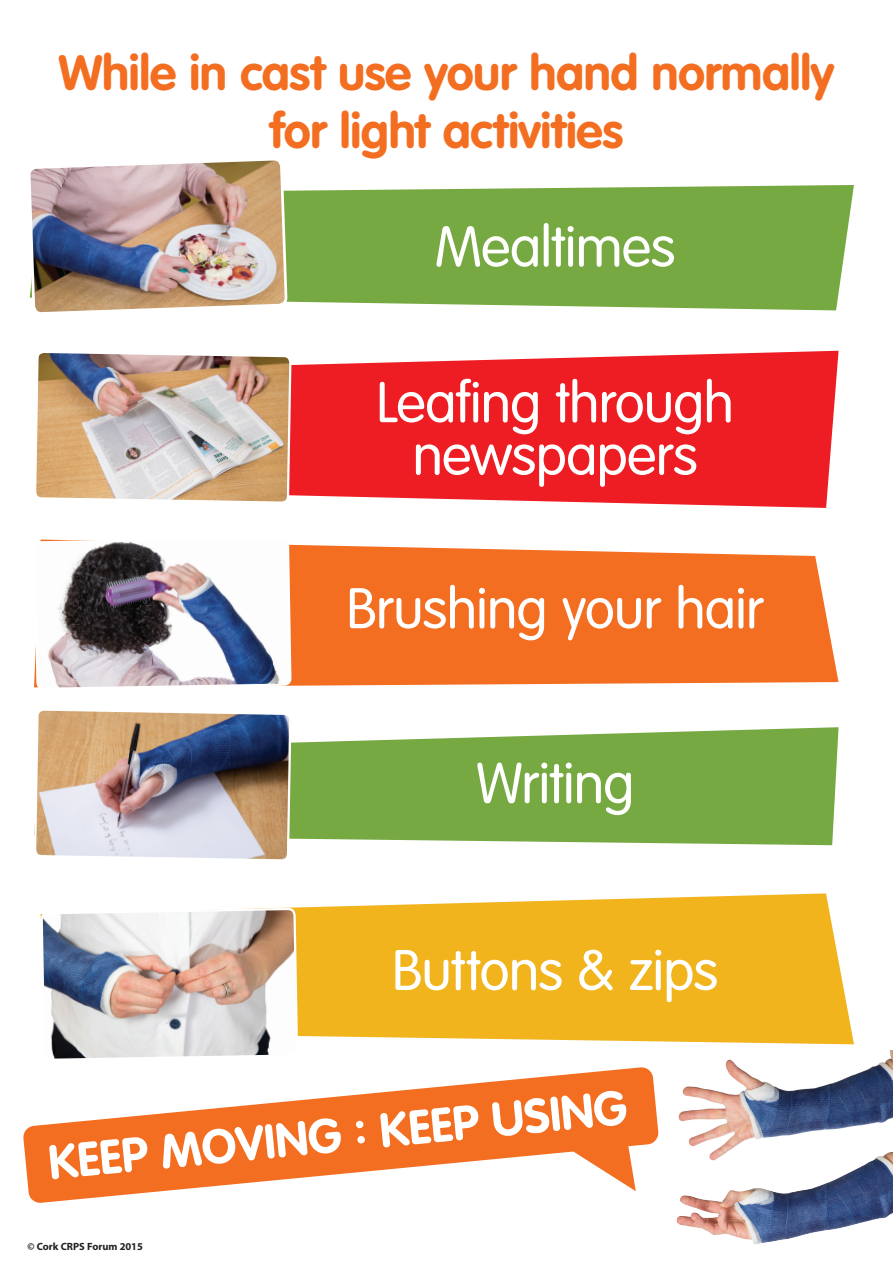
<style>
.page{position:relative;width:893px;height:1263px;background:#fff}
.page>*{position:absolute;margin:0;border:0;box-sizing:border-box;transform-origin:0 0}
.t1{font:300 56.25px/52.5px "VAG Rounded";letter-spacing:-.015em;color:#fff;text-align:center}
.t2{font:700 48.75px/58.5px "VAG Rounded";letter-spacing:-.005em;color:#f36e21;text-align:center}
.t3{font:700 10.5px "Myriad Pro";color:#231f20}
</style>
<div class="page">
<img style="left:678px;top:1050px;width:215px;height:102px">
<img style="left:677px;top:1152px;width:216px;height:93px">
<div style="left:293px;top:185px;width:561px;height:125px;background:#77a942"></div>
<svg style="left:293px;top:351px;width:545px;height:157px;background:#ef3237"></svg>
<svg style="left:293px;top:544px;width:545px;height:142px;background:#f37932"></svg>
<svg style="left:293px;top:727px;width:545px;height:118px;background:#84b154"></svg>
<svg style="left:293px;top:893px;width:561px;height:151px;background:#f2bb32"></svg>
<svg style="left:23px;top:1067px;width:636px;height:136px"></svg>
<svg style="left:49px;top:1137px;width:99px;height:42px"></svg>
<svg style="left:163px;top:1118px;width:179px;height:51px"></svg>
<svg style="left:356px;top:1120px;width:9px;height:23px"></svg>
<svg style="left:380px;top:1105px;width:99px;height:42px"></svg>
<img style="left:33px;top:160px;width:260px;height:528px">
<img style="left:35px;top:538px;width:258px;height:150px">
<svg style="left:33px;top:710px;width:260px;height:397px"></svg>
<img style="left:42px;top:909px;width:257px;height:151px">
<svg style="left:492px;top:1090px;width:144px;height:101px"></svg>
<p class="t2" style="left:59px;top:45px;width:777px">While in cast use your hand normally for light activities</p>
<p class="t1" style="left:435px;top:222px;width:242px">Mealtimes</p>
<p class="t1" style="left:376px;top:378px;width:359px">Leafing through newspapers</p>
<p class="t1" style="left:347px;top:584px;width:419px">Brushing your hair</p>
<p class="t1" style="left:476px;top:759px;width:160px">Writing</p>
<p class="t3" style="left:28px;top:1239px;width:117px">© Cork CRPS Forum 2015</p>
<p class="t1" style="left:392px;top:946px;width:328px">Buttons &amp; zips</p>
</div>
